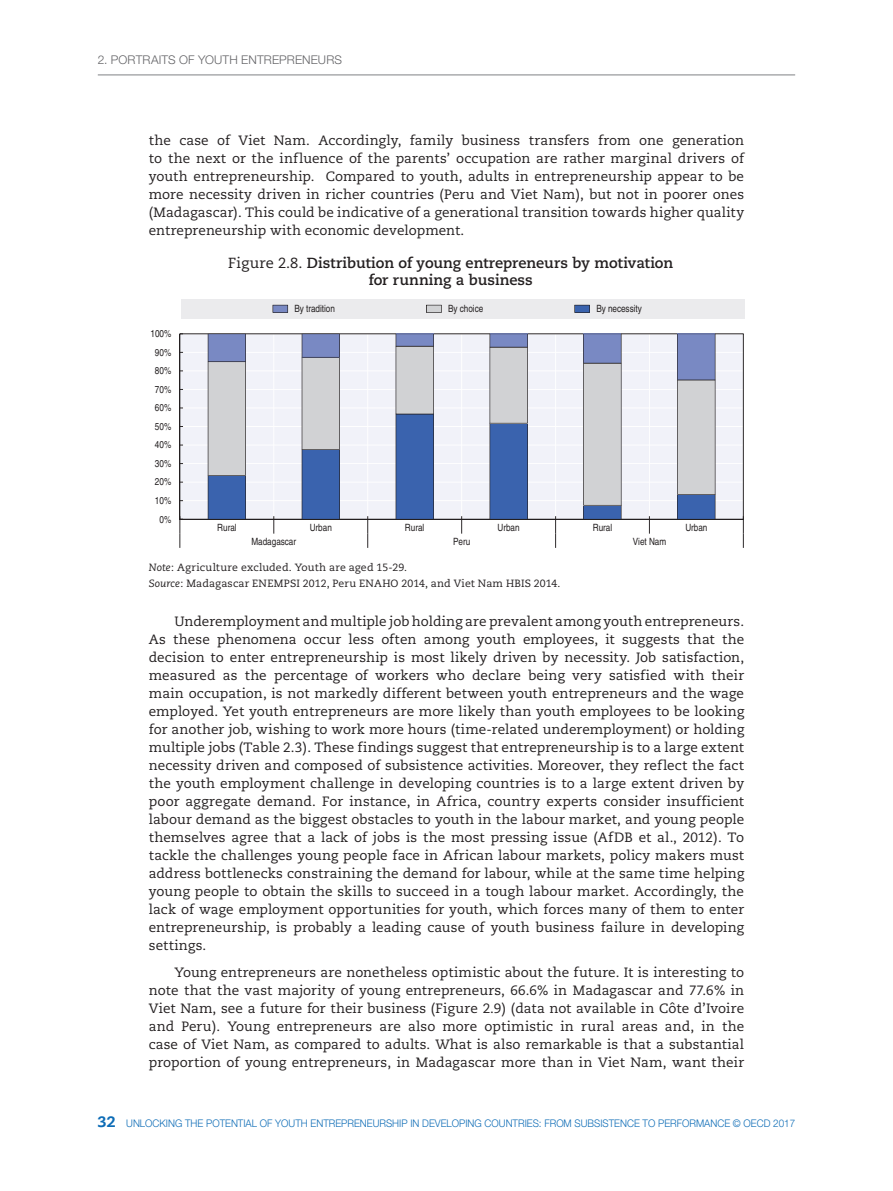
<style>
.page{position:relative;width:893px;height:1191px;background:#fff}
.page>*{position:absolute;margin:0;border:0;box-sizing:border-box;transform-origin:0 0}
.t1{font:700 14.7px/16.5px "Caecilia";letter-spacing:-.005em;color:#231f20;text-align:center}
.t2{font:13.5px/18px "Caecilia";letter-spacing:.005em;color:#231f20;text-align:justify}
.t3{font:300 12px "Helvetica Neue";color:#636366}
.t4{font:300 10.5px "Helvetica Neue";color:#0d6cb6;scale:.94 1}
.t5{font:10.5px/15.6px "Caecilia";letter-spacing:.015em;color:#231f20}
.t6{font:condensed 10.05px "Helvetica";letter-spacing:-.005em;color:#231f20}
.s1{font-weight:400}
.s2{font-style:italic}
.s3{font-family:"Caecilia";font-weight:800;font-size:15px}
</style>
<div class="page">
<hr style="left:98px;top:75px;width:697px;height:1px;background:#808285">
<svg style="left:179px;top:333px;width:565px;height:186px;fill:#f1f2f9"></svg>
<svg style="left:208px;top:334px;width:38px;height:185px;background:#9ca8c2"></svg>
<svg style="left:302px;top:334px;width:38px;height:185px;background:#899abe"></svg>
<svg style="left:396px;top:334px;width:38px;height:185px;background:#728ab7"></svg>
<svg style="left:490px;top:334px;width:38px;height:185px;background:#798fba"></svg>
<svg style="left:583px;top:334px;width:38px;height:185px;background:#b4bac9"></svg>
<svg style="left:677px;top:334px;width:38px;height:185px;background:#a3acc5"></svg>
<hr style="left:179px;top:334px;width:1px;height:185px;background:#231f20">
<hr style="left:180px;top:519px;width:563px;height:1px;background:#231f20">
<svg style="left:273px;top:516px;width:1px;height:17px"></svg>
<svg style="left:461px;top:516px;width:1px;height:17px"></svg>
<svg style="left:649px;top:516px;width:1px;height:17px"></svg>
<svg style="left:743px;top:516px;width:1px;height:32px"></svg>
<svg style="left:555px;top:516px;width:1px;height:32px"></svg>
<svg style="left:367px;top:516px;width:1px;height:32px"></svg>
<svg style="left:179px;top:516px;width:4px;height:32px"></svg>
<div style="left:181px;top:299px;width:563px;height:19px;background:#ebebed"></div>
<svg style="left:273px;top:305px;width:16px;height:8px"></svg>
<svg style="left:426px;top:305px;width:16px;height:8px"></svg>
<svg style="left:574px;top:305px;width:16px;height:8px"></svg>
<p class="t3" style="left:98px;top:52px;width:29px">2. PORTRAITS</p>
<p class="t3" style="left:179px;top:52px;width:22px">OF YOUTH</p>
<p class="t3" style="left:241px;top:52px;width:2px">ENTREPRENEURS</p>
<p class="t2" style="left:149px;top:131px;width:597px">the case of Viet Nam. Accordingly, family business transfers from one generation to the next or the influence of the parents’ occupation are rather marginal drivers of youth entrepreneurship. Compared to youth, adults in entrepreneurship appear to be more necessity driven in richer countries (Peru and Viet Nam), but not in poorer ones (Madagascar). This could be indicative of a generational transition towards higher quality entrepreneurship with economic development.</p>
<p class="t1" style="left:228px;top:255px;width:446px"><span class="s1">Figure 2.8.</span> Distribution of young entrepreneurs by motivation for running a business</p>
<p class="t6" style="left:151px;top:327px;width:22px">100%</p>
<p class="t6" style="left:155px;top:346px;width:18px">90%</p>
<p class="t6" style="left:155px;top:365px;width:18px">80%</p>
<p class="t6" style="left:155px;top:383px;width:18px">70%</p>
<p class="t6" style="left:155px;top:402px;width:18px">60%</p>
<p class="t6" style="left:155px;top:420px;width:18px">50%</p>
<p class="t6" style="left:155px;top:439px;width:18px">40%</p>
<p class="t6" style="left:155px;top:457px;width:18px">30%</p>
<p class="t6" style="left:155px;top:476px;width:18px">20%</p>
<p class="t6" style="left:155px;top:494px;width:18px">10%</p>
<p class="t6" style="left:160px;top:513px;width:13px">0%</p>
<p class="t6" style="left:294px;top:302px;width:42px">By tradition</p>
<p class="t6" style="left:448px;top:302px;width:37px">By choice</p>
<p class="t6" style="left:596px;top:302px;width:47px">By necessity</p>
<p class="t6" style="left:217px;top:521px;width:21px">Rural</p>
<p class="t6" style="left:310px;top:521px;width:24px">Urban</p>
<p class="t6" style="left:405px;top:521px;width:21px">Rural</p>
<p class="t6" style="left:497px;top:521px;width:24px">Urban</p>
<p class="t6" style="left:593px;top:521px;width:21px">Rural</p>
<p class="t6" style="left:685px;top:521px;width:24px">Urban</p>
<p class="t6" style="left:251px;top:535px;width:46px">Madagascar</p>
<p class="t6" style="left:453px;top:535px;width:19px">Peru</p>
<p class="t6" style="left:633px;top:535px;width:35px">Viet Nam</p>
<p class="t5" style="left:149px;top:560px;width:413px"><span class="s2">Note</span>: Agriculture excluded. Youth are aged 15-29.<br><span class="s2">Source</span>: Madagascar ENEMPSI 2012, Peru ENAHO 2014, and Viet Nam HBIS 2014.</p>
<p class="t2" style="left:149px;top:612px;width:597px;text-indent:26px">Underemployment and multiple job holding are prevalent among youth entrepreneurs.<br>As these phenomena occur less often among youth employees, it suggests that the decision to enter entrepreneurship is most likely driven by necessity. Job satisfaction, measured as the percentage of workers who declare being very satisfied with their main occupation, is not markedly different between youth entrepreneurs and the wage employed. Yet youth entrepreneurs are more likely than youth employees to be looking for another job, wishing to work more hours (time-related underemployment) or holding multiple jobs (Table 2.3). These findings suggest that entrepreneurship is to a large extent necessity driven and composed of subsistence activities. Moreover, they reflect the fact the youth employment challenge in developing countries is to a large extent driven by poor aggregate demand. For instance, in Africa, country experts consider insufficient labour demand as the biggest obstacles to youth in the labour market, and young people themselves agree that a lack of jobs is the most pressing issue (AfDB et al., 2012). To tackle the challenges young people face in African labour markets, policy makers must address bottlenecks constraining the demand for labour, while at the same time helping young people to obtain the skills to succeed in a tough labour market. Accordingly, the lack of wage employment opportunities for youth, which forces many of them to enter entrepreneurship, is probably a leading cause of youth business failure in developing settings.</p>
<p class="t2" style="left:149px;top:963px;width:597px;text-indent:26px">Young entrepreneurs are nonetheless optimistic about the future. It is interesting to note that the vast majority of young entrepreneurs, 66.6% in Madagascar and 77.6% in Viet Nam, see a future for their business (Figure 2.9) (data not available in Côte d’Ivoire and Peru). Young entrepreneurs are also more optimistic in rural areas and, in the case of Viet Nam, as compared to adults. What is also remarkable is that a substantial proportion of young entrepreneurs, in Madagascar more than in Viet Nam, want their</p>
<p class="t4" style="left:98px;top:1117px;width:743px"><span class="s3">32</span> UNLOCKING THE POTENTIAL OF YOUTH ENTREPRENEURSHIP IN DEVELOPING COUNTRIES: FROM SUBSISTENCE TO PERFORMANCE © OECD 2017</p>
</div>
